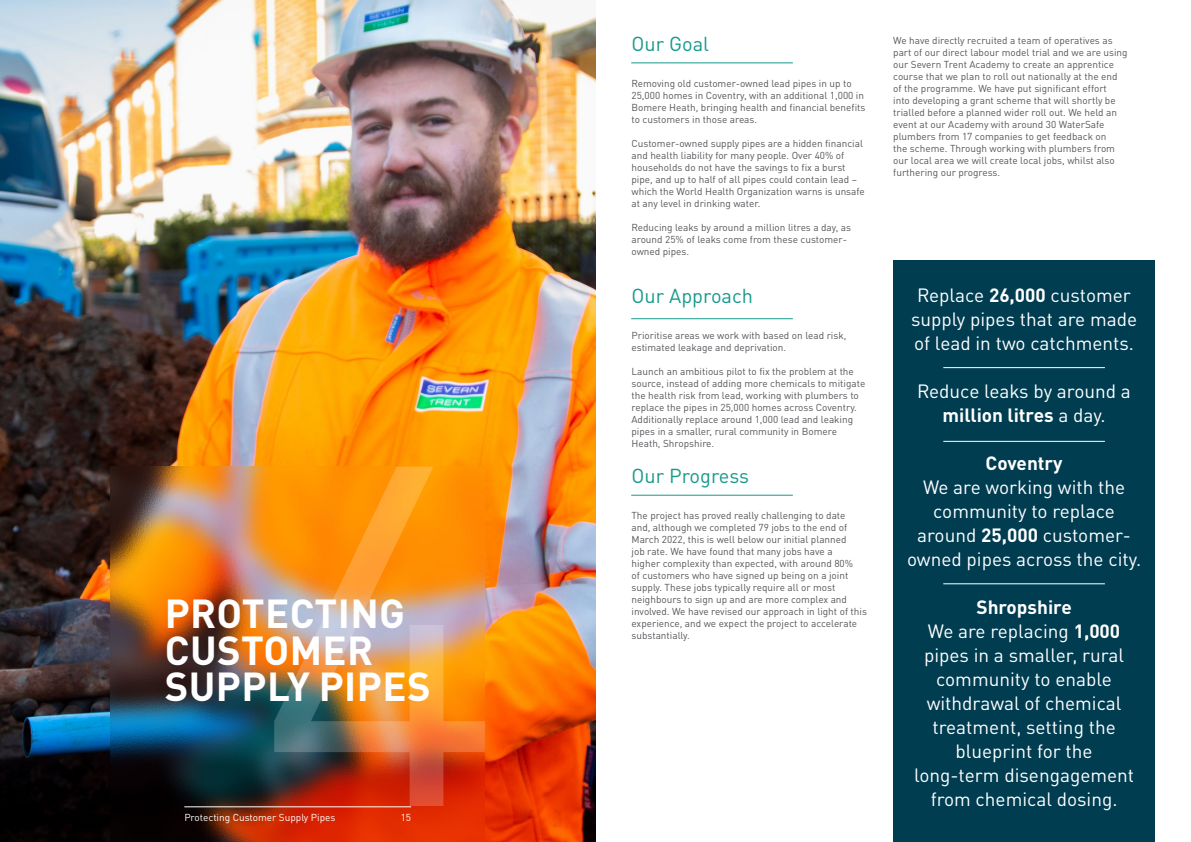
<style>
.page{position:relative;width:1191px;height:842px;background:#fff}
.page>*{position:absolute;margin:0;border:0;box-sizing:border-box;transform-origin:0 0}
.t1{font:700 40px/36px "DINOT";letter-spacing:.01em;color:#fff}
.t2{font:20px "DINOT";color:#17998b}
.t3{font:19px/24px "DINOT";color:#fff;text-align:center}
.t4{font:700 19px "DINOT";color:#fff}
.t5{font:10px/12px "DINOT";color:#55565a}
.t6{font:10px "DINOT";color:#fff}
.s1{font-weight:700}
</style>
<div class="page">
<img style="left:0;top:0;width:595px;height:842px">
<img style="left:111px;top:467px;width:374px;height:375px">
<img style="left:274px;top:467px;width:211px;height:339px">
<hr style="left:184px;top:806px;width:227px;height:1px;background:#fff">
<div style="left:893px;top:261px;width:262px;height:581px;background:#003d51"></div>
<hr style="left:631px;top:62px;width:162px;height:1px;background:#17998b">
<hr style="left:943px;top:367px;width:162px;height:1px;background:#fff">
<hr style="left:943px;top:441px;width:162px;height:1px;background:#fff">
<hr style="left:943px;top:583px;width:162px;height:1px;background:#fff">
<hr style="left:631px;top:318px;width:162px;height:1px;background:#17998b">
<hr style="left:631px;top:495px;width:162px;height:1px;background:#17998b">
<h1 class="t1" style="left:165px;top:595px;width:267px">PROTECTING<br>CUSTOMER<br>SUPPLY PIPES</h1>
<p class="t6" style="left:184px;top:811px;width:153px">Protecting Customer Supply Pipes</p>
<p class="t6" style="left:401px;top:811px;width:12px">15</p>
<h2 class="t2" style="left:631px;top:32px;width:79px">Our Goal</h2>
<p class="t5" style="left:631px;top:78px;width:235px">Removing old customer-owned lead pipes in up to 25,000 homes in Coventry, with an additional 1,000 in Bomere Heath, bringing health and financial benefits to customers in those areas.</p>
<p class="t5" style="left:631px;top:138px;width:235px">Customer-owned supply pipes are a hidden financial and health liability for many people. Over 40% of households do not have the savings to fix a burst pipe, and up to half of all pipes could contain lead – which the World Health Organization warns is unsafe at any level in drinking water.</p>
<p class="t5" style="left:631px;top:222px;width:221px">Reducing leaks by around a million litres a day, as around 25% of leaks come from these customer&shy;owned pipes.</p>
<h2 class="t2" style="left:631px;top:284px;width:123px">Our Approach</h2>
<p class="t5" style="left:631px;top:330px;width:216px">Prioritise areas we work with based on lead risk, estimated leakage and deprivation.</p>
<p class="t5" style="left:631px;top:366px;width:235px">Launch an ambitious pilot to fix the problem at the source, instead of adding more chemicals to mitigate the health risk from lead, working with plumbers to replace the pipes in 25,000 homes across Coventry.<br>Additionally replace around 1,000 lead and leaking pipes in a smaller, rural community in Bomere Heath, Shropshire.</p>
<h2 class="t2" style="left:631px;top:464px;width:119px">Our Progress</h2>
<p class="t5" style="left:631px;top:510px;width:237px">The project has proved really challenging to date<br>and, although we completed 79 jobs to the end of March 2022, this is well below our initial planned<br>job rate. We have found that many jobs have a<br>higher complexity than expected, with around 80%<br>of customers who have signed up being on a joint supply. These jobs typically require all or most neighbours to sign up and are more complex and involved. We have revised our approach in light of this experience, and we expect the project to accelerate substantially.</p>
<p class="t5" style="left:893px;top:34px;width:236px">We have directly recruited a team of operatives as part of our direct labour model trial and we are using our Severn Trent Academy to create an apprentice course that we plan to roll out nationally at the end of the programme. We have put significant effort<br>into developing a grant scheme that will shortly be trialled before a planned wider roll out. We held an event at our Academy with around 30 WaterSafe plumbers from 17 companies to get feedback on<br>the scheme. Through working with plumbers from our local area we will create local jobs, whilst also furthering our progress.</p>
<h3 class="t3" style="left:911px;top:283px;width:228px">Replace <span class="s1">26,000</span> customer supply pipes that are made of lead in two catchments.</h3>
<h3 class="t3" style="left:917px;top:379px;width:215px">Reduce leaks by around a <span class="s1">million litres</span> a day.</h3>
<h3 class="t4" style="left:985px;top:451px;width:79px">Coventry</h3>
<h3 class="t3" style="left:907px;top:475px;width:236px">We are working with the community to replace around <span class="s1">25,000</span> customer&shy;owned pipes across the city.</h3>
<h3 class="t3" style="left:914px;top:595px;width:222px"><span class="s1">Shropshire<br></span>We are replacing <span class="s1">1,000 </span>pipes in a smaller, rural community to enable withdrawal of chemical treatment, setting the blueprint for the long-term disengagement from chemical dosing.</h3>
</div>
